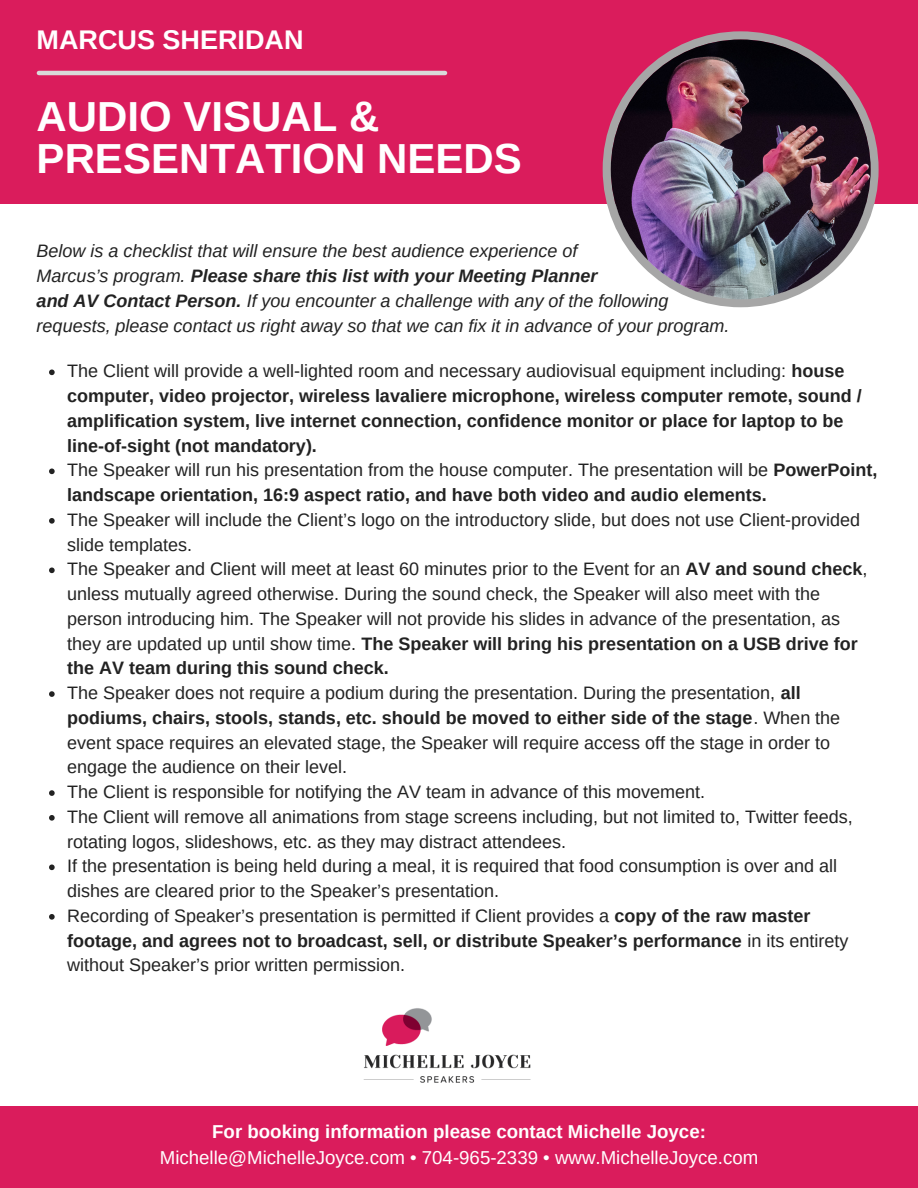
<style>
.page{position:relative;width:918px;height:1188px;background:#fff}
.page>*{position:absolute;margin:0;border:0;box-sizing:border-box;transform-origin:0 0}
.t1{font:700 42px/41.7px "Arimo";color:#fff}
.t2{font:700 27px "Arimo";color:#fff}
.t3{font:18.75px "Arimo";color:#fff}
.t4{font:700 18.75px "Arimo";color:#fff}
.t5{font:18px/24.8px "Arimo";color:#222}
.t6{font:700 18px/24.8px "Arimo";color:#222}
.t7{font:italic 18px "Arimo";color:#222}
.t8{font:italic 700 18px "Arimo";color:#222}
.s1{font-weight:400}
.s2{font-weight:700}
</style>
<div class="page">
<div style="left:0;top:0;width:918px;height:204px;background:#da1c5c"></div>
<img style="left:364px;top:1008px;width:166px;height:75px">
<svg style="left:603px;top:31px;width:276px;height:276px"></svg>
<img style="left:611px;top:39px;width:260px;height:260px;border-radius:50%">
<hr style="left:39px;top:71px;width:406px;height:4px;background:#d9d9d9">
<div style="left:0;top:1107px;width:918px;height:81px;background:#da1c5c"></div>
<svg style="left:49px;top:370px;width:6px;height:5px"></svg>
<svg style="left:49px;top:469px;width:6px;height:5px"></svg>
<svg style="left:49px;top:518px;width:6px;height:6px"></svg>
<svg style="left:49px;top:568px;width:6px;height:5px"></svg>
<svg style="left:49px;top:691px;width:6px;height:6px"></svg>
<svg style="left:49px;top:790px;width:6px;height:6px"></svg>
<svg style="left:49px;top:815px;width:6px;height:6px"></svg>
<svg style="left:49px;top:865px;width:6px;height:5px"></svg>
<svg style="left:49px;top:914px;width:6px;height:6px"></svg>
<p class="t2" style="left:37px;top:25px;width:268px">MARCUS SHERIDAN</p>
<p class="t1" style="left:37px;top:95px;width:487px">AUDIO VISUAL &amp;<br>PRESENTATION NEEDS</p>
<p class="t7" style="left:37px;top:241px;width:542px">Below is a checklist that will ensure the best audience experience of</p>
<p class="t8" style="left:37px;top:266px;width:562px"><span class="s1">Marcus’s program.</span> Please share this list with your Meeting Planner</p>
<p class="t7" style="left:37px;top:291px;width:633px"><span class="s2">and AV Contact Person.</span> If you encounter a challenge with any of the following</p>
<p class="t7" style="left:37px;top:315px;width:694px">requests, please contact us right away so that we can fix it in advance of your program.</p>
<p class="t6" style="left:67px;top:359px;width:796px"><span class="s1">The Client will provide a well-lighted room and necessary audiovisual equipment including:</span> house computer, video projector, wireless lavaliere microphone, wireless computer remote, sound / amplification system, live internet connection, confidence monitor or place for laptop to be line-of-sight (not mandatory).</p>
<p class="t6" style="left:67px;top:458px;width:812px"><span class="s1">The Speaker will run his presentation from the house computer. The presentation will be</span> PowerPoint, landscape orientation, 16:9 aspect ratio, and have both video and audio elements.</p>
<p class="t5" style="left:67px;top:507px;width:794px">The Speaker will include the Client’s logo on the introductory slide, but does not use Client-provided slide templates.</p>
<p class="t5" style="left:67px;top:557px;width:802px">The Speaker and Client will meet at least 60 minutes prior to the Event for an <span class="s2">AV and sound check</span>, unless mutually agreed otherwise. During the sound check, the Speaker will also meet with the person introducing him. The Speaker will not provide his slides in advance of the presentation, as they are updated up until show time. <span class="s2">The Speaker will bring his presentation on a USB drive for the AV team during this sound check.</span></p>
<p class="t5" style="left:67px;top:681px;width:775px">The Speaker does not require a podium during the presentation. During the presentation, <span class="s2">all podiums, chairs, stools, stands, etc. should be moved to either side of the stage</span>. When the event space requires an elevated stage, the Speaker will require access off the stage in order to engage the audience on their level.</p>
<p class="t5" style="left:67px;top:780px;width:639px">The Client is responsible for notifying the AV team in advance of this movement.</p>
<p class="t5" style="left:67px;top:804px;width:787px">The Client will remove all animations from stage screens including, but not limited to, Twitter feeds, rotating logos, slideshows, etc. as they may distract attendees.</p>
<p class="t5" style="left:67px;top:854px;width:771px">If the presentation is being held during a meal, it is required that food consumption is over and all dishes are cleared prior to the Speaker’s presentation.</p>
<p class="t5" style="left:67px;top:903px;width:783px">Recording of Speaker’s presentation is permitted if Client provides a <span class="s2">copy of the raw master footage, and agrees not to broadcast, sell, or distribute Speaker’s performance</span> in its entirety without Speaker’s prior written permission.</p>
<p class="t4" style="left:212px;top:1121px;width:495px">For booking information please contact Michelle Joyce:</p>
<p class="t3" style="left:160px;top:1147px;width:600px">Michelle@MichelleJoyce.com • 704-965-2339 • www.MichelleJoyce.com</p>
</div>
